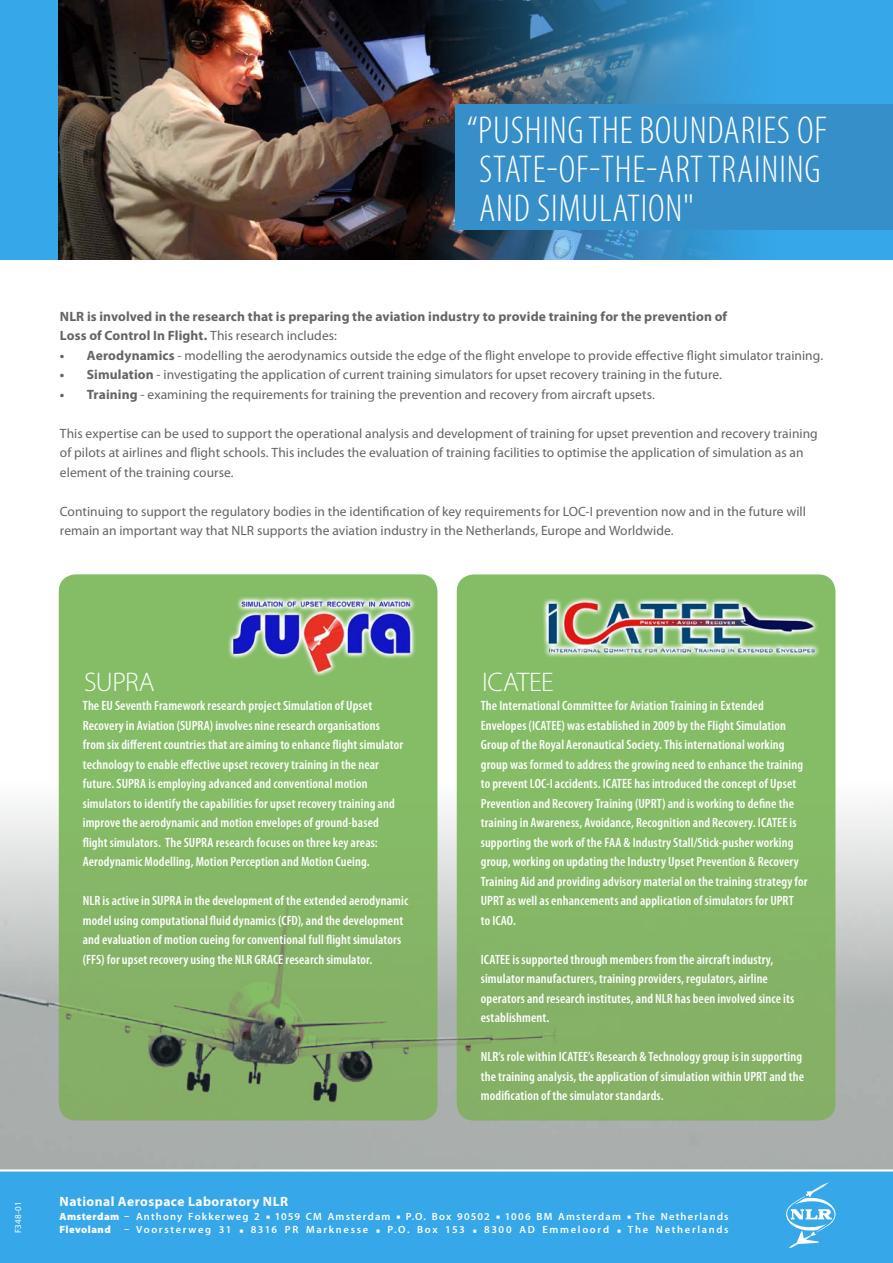
<style>
.page{position:relative;width:893px;height:1263px;background:#fff}
.page>*{position:absolute;margin:0;border:0;box-sizing:border-box;transform-origin:0 0}
.t1{font:300 condensed 39px/39px "Myriad Pro";letter-spacing:.02em;color:#fff}
.t2{font:300 27px "Myriad Pro";letter-spacing:-.015em;color:#fff}
.t3{font:600 condensed 13.5px/19.5px "Myriad Pro";letter-spacing:.01em;color:#fff}
.t4{font:13.5px/19.5px "Myriad Pro";letter-spacing:.005em;color:#646464}
.t5{font:700 13.5px/19.5px "Myriad Pro";letter-spacing:.01em;color:#646464}
.t6{font:700 13.5px "Myriad Pro";letter-spacing:.035em;color:#fff}
.t7{font:600 10.5px "Myriad Pro";letter-spacing:.12em;color:#fff}
.t8{font:600 10.5px "Myriad Pro";letter-spacing:.16em;color:#fff}
.t9{font:900 10.5px "Myriad Pro";letter-spacing:.045em;color:#fff}
.t10{font:9px "Myriad Pro";letter-spacing:.015em;color:#fff}
.s1{font-weight:400}
.s2{font-weight:700}
.s3{font-weight:900}
</style>
<div class="page">
<div style="left:0;top:0;width:893px;height:260px;background:#36a7e9"></div>
<img style="left:59px;top:0;width:682px;height:260px">
<div style="left:455px;top:104px;width:438px;height:126px;background:#378fca"></div>
<img style="left:0;top:750px;width:893px;height:418px">
<div style="left:0;top:1168px;width:893px;height:95px;background:#36a7e9"></div>
<svg style="left:786px;top:1182px;width:50px;height:66px;background:#60b9ed"></svg>
<div style="left:59px;top:574px;width:378px;height:546px;background:#85bd66;border-radius:17px"></div>
<img style="left:229px;top:597px;width:186px;height:78px">
<div style="left:457px;top:574px;width:378px;height:546px;background:#85bd66;border-radius:17px"></div>
<img style="left:543px;top:597px;width:276px;height:60px">
<h1 class="t1" style="left:479px;top:111px;width:349px;text-indent:-12px">“PUSHING THE BOUNDARIES OF<br>STATE-OF-THE-ART TRAINING<br>AND SIMULATION"</h1>
<p class="t5" style="left:60px;top:306px;width:669px">NLR is involved in the research that is preparing the aviation industry to provide training for the prevention of<br>Loss of Control In Flight. <span class="s1">This research includes:</span></p>
<p class="t4" style="left:60px;top:345px;width:765px"><span class="s2">• Aerodynamics</span> - modelling the aerodynamics outside the edge of the flight envelope to provide effective flight simulator training.</p>
<p class="t4" style="left:60px;top:365px;width:664px"><span class="s2">• Simulation</span> - investigating the application of current training simulators for upset recovery training in the future.</p>
<p class="t4" style="left:60px;top:384px;width:597px"><span class="s2">• Training</span> - examining the requirements for training the prevention and recovery from aircraft upsets.</p>
<p class="t4" style="left:60px;top:423px;width:759px">This expertise can be used to support the operational analysis and development of training for upset prevention and recovery training of pilots at airlines and flight schools. This includes the evaluation of training facilities to optimise the application of simulation as an element of the training course.</p>
<p class="t4" style="left:60px;top:501px;width:748px">Continuing to support the regulatory bodies in the identification of key requirements for LOC-I prevention now and in the future will remain an important way that NLR supports the aviation industry in the Netherlands, Europe and Worldwide.</p>
<h2 class="t2" style="left:84px;top:667px;width:72px">SUPRA</h2>
<p class="t3" style="left:83px;top:696px;width:322px">The EU Seventh Framework research project Simulation of Upset Recovery in Aviation (SUPRA) involves nine research organisations from six different countries that are aiming to enhance flight simulator technology to enable effective upset recovery training in the near future. SUPRA is employing advanced and conventional motion simulators to identify the capabilities for upset recovery training and improve the aerodynamic and motion envelopes of ground-based flight simulators. The SUPRA research focuses on three key areas:<br>Aerodynamic Modelling, Motion Perception and Motion Cueing.</p>
<p class="t3" style="left:83px;top:891px;width:327px">NLR is active in SUPRA in the development of the extended aerodynamic model using computational fluid dynamics (CFD), and the development and evaluation of motion cueing for conventional full flight simulators (FFS) for upset recovery using the NLR GRACE research simulator.</p>
<h2 class="t2" style="left:482px;top:667px;width:73px">ICATEE</h2>
<p class="t3" style="left:481px;top:696px;width:328px">The International Committee for Aviation Training in Extended Envelopes (ICATEE) was established in 2009 by the Flight Simulation Group of the Royal Aeronautical Society. This international working group was formed to address the growing need to enhance the training to prevent LOC-I accidents. ICATEE has introduced the concept of Upset Prevention and Recovery Training (UPRT) and is working to define the training in Awareness, Avoidance, Recognition and Recovery. ICATEE is supporting the work of the FAA &amp; Industry Stall/Stick-pusher working group, working on updating the Industry Upset Prevention &amp; Recovery Training Aid and providing advisory material on the training strategy for UPRT as well as enhancements and application of simulators for UPRT<br>to ICAO.</p>
<p class="t3" style="left:481px;top:950px;width:315px">ICATEE is supported through members from the aircraft industry, simulator manufacturers, training providers, regulators, airline operators and research institutes, and NLR has been involved since its establishment.</p>
<p class="t3" style="left:481px;top:1047px;width:325px">NLR’s role within ICATEE’s Research &amp; Technology group is in supporting the training analysis, the application of simulation within UPRT and the modification of the simulator standards.</p>
<p class="t10" style="left:13px;top:1233px;width:33px;rotate:-90deg">F348-01</p>
<p class="t6" style="left:60px;top:1194px;width:230px">National Aerospace Laboratory NLR</p>
<p class="t7" style="left:60px;top:1210px;width:671px"><span class="s3">Amsterdam</span> – Anthony Fokkerweg 2 ▪ 1059 CM Amsterdam ▪ P.O. Box 90502 ▪ 1006 BM Amsterdam ▪ The Netherlands</p>
<p class="t9" style="left:60px;top:1223px;width:53px">Flevoland</p>
<p class="t8" style="left:124px;top:1224px;width:606px">– Voorsterweg 31 ▪ 8316 PR Marknesse ▪ P.O. Box 153 ▪ 8300 AD Emmeloord ▪ The Netherlands</p>
</div>
